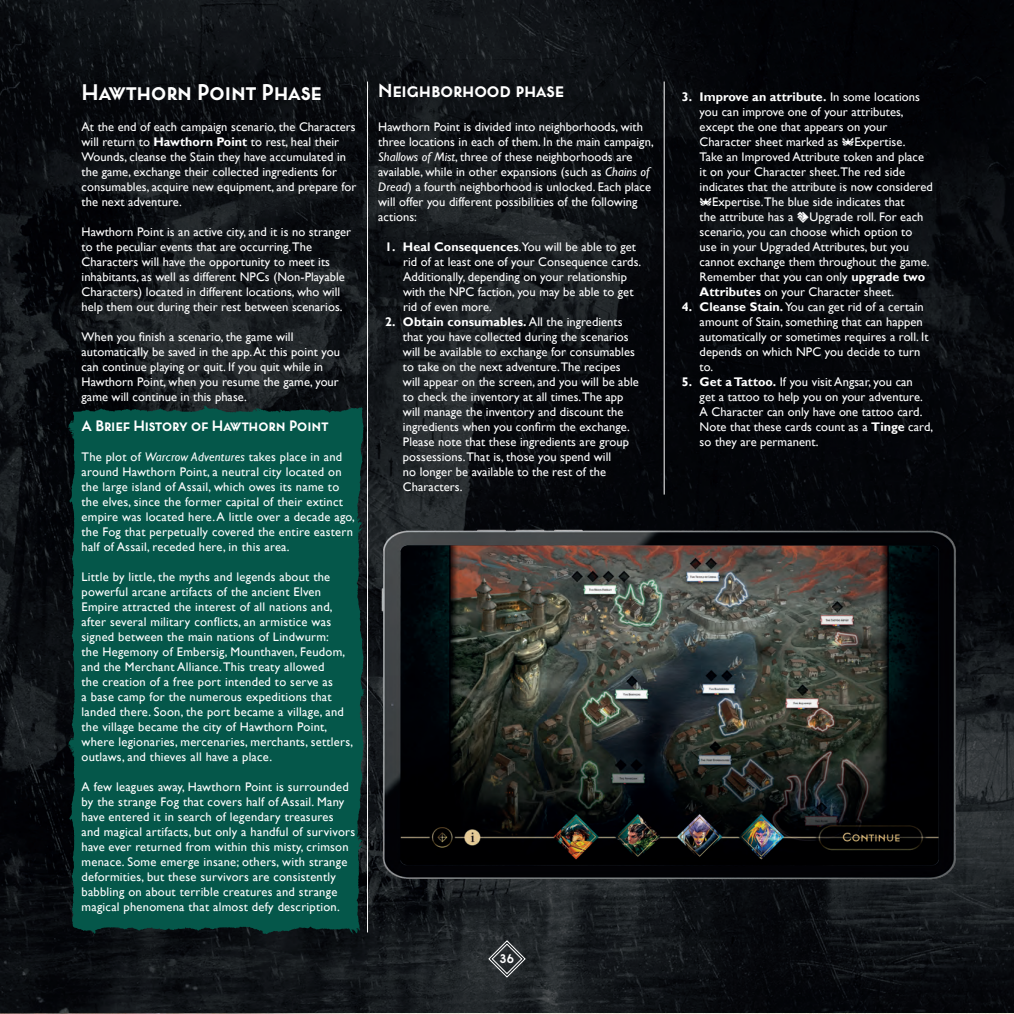
<style>
.page{position:relative;width:1014px;height:1014px;background:#fff}
.page>*{position:absolute;margin:0;border:0;box-sizing:border-box;transform-origin:0 0}
.Ladillo_1{font:700 22.5px "Lumier";letter-spacing:-.01em;color:#fff}
.Ladillo_2{font:700 18.75px "Lumier";color:#fff}
.Ladillo_3{font:700 15px "Lumier";color:#fff}
.Texto_Corrido{font:12.5px/15px "Gill Sans";letter-spacing:.005em;color:#fff}
.t1{font:700 12.5px "Lumier";color:#fff}
.s1{font-weight:700}
.s2{font-style:italic}
.s3{font-family:"Warcrow"}
</style>
<div class="page">
<img style="left:0;top:0;width:1013px;height:1012px">
<hr style="left:663px;top:81px;width:1px;height:413px;background:#fff">
<hr style="left:367px;top:81px;width:1px;height:851px;background:#fff">
<div style="left:67px;top:405px;width:298px;height:529px;background:#05574a"></div>
<img style="left:377px;top:523px;width:579px;height:359px">
<svg style="left:487px;top:939px;width:39px;height:39px;background:#3f4446"></svg>
<p class="Ladillo_1" style="left:81px;top:80px;width:241px">Hawthorn Point Phase</p>
<p class="Texto_Corrido" style="left:81px;top:119px;width:276px">At the end of each campaign scenario, the Characters will return to <span class="s1">Hawthorn Point</span> to rest, heal their Wounds, cleanse the Stain they have accumulated in the game, exchange their collected ingredients for consumables, acquire new equipment, and prepare for the next adventure.</p>
<p class="Texto_Corrido" style="left:81px;top:224px;width:271px">Hawthorn Point is an active city, and it is no stranger to the peculiar events that are occurring. The Characters will have the opportunity to meet its inhabitants, as well as different NPCs (Non-Playable Characters) located in different locations, who will help them out during their rest between scenarios.</p>
<p class="Texto_Corrido" style="left:81px;top:329px;width:260px">When you finish a scenario, the game will automatically be saved in the app. At this point you can continue playing or quit. If you quit while in Hawthorn Point, when you resume the game, your game will continue in this phase.</p>
<p class="Ladillo_3" style="left:81px;top:417px;width:248px">A Brief History of Hawthorn Point</p>
<p class="Texto_Corrido" style="left:81px;top:449px;width:275px">The plot of <span class="s2">Warcrow Adventures</span> takes place in and around Hawthorn Point, a neutral city located on the large island of Assail, which owes its name to the elves, since the former capital of their extinct empire was located here. A little over a decade ago, the Fog that perpetually covered the entire eastern half of Assail, receded here, in this area.</p>
<p class="Texto_Corrido" style="left:81px;top:569px;width:273px">Little by little, the myths and legends about the powerful arcane artifacts of the ancient Elven Empire attracted the interest of all nations and, after several military conflicts, an armistice was signed between the main nations of Lindwurm:<br>the Hegemony of Embersig, Mounthaven, Feudom, and the Merchant Alliance. This treaty allowed<br>the creation of a free port intended to serve as<br>a base camp for the numerous expeditions that landed there. Soon, the port became a village, and the village became the city of Hawthorn Point, where legionaries, mercenaries, merchants, settlers, outlaws, and thieves all have a place.</p>
<p class="Texto_Corrido" style="left:81px;top:779px;width:275px">A few leagues away, Hawthorn Point is surrounded by the strange Fog that covers half of Assail. Many have entered it in search of legendary treasures<br>and magical artifacts, but only a handful of survivors have ever returned from within this misty, crimson menace. Some emerge insane; others, with strange deformities, but these survivors are consistently babbling on about terrible creatures and strange magical phenomena that almost defy description.</p>
<p class="Ladillo_2" style="left:378px;top:80px;width:187px">Neighborhood phase</p>
<p class="Texto_Corrido" style="left:378px;top:119px;width:277px">Hawthorn Point is divided into neighborhoods, with three locations in each of them. In the main campaign, <span class="s2">Shallows of Mist</span>, three of these neighborhoods are available, while in other expansions (such as <span class="s2">Chains of Dread</span>) a fourth neighborhood is unlocked. Each place will offer you different possibilities of the following actions:</p>
<p class="Texto_Corrido" style="left:403px;top:239px;width:240px;text-indent:-18px"><span class="s1">1. Heal Consequences</span>.You will be able to get rid of at least one of your Consequence cards.<br>Additionally, depending on your relationship with the NPC faction, you may be able to get rid of even more.</p>
<p class="Texto_Corrido" style="left:403px;top:314px;width:237px;text-indent:-18px"><span class="s1">2. Obtain consumables.</span> All the ingredients that you have collected during the scenarios will be available to exchange for consumables to take on the next adventure. The recipes will appear on the screen, and you will be able to check the inventory at all times. The app will manage the inventory and discount the ingredients when you confirm the exchange.<br>Please note that these ingredients are group possessions. That is, those you spend will<br>no longer be available to the rest of the Characters.</p>
<p class="t1" style="left:500px;top:951px;width:16px">36</p>
<p class="Texto_Corrido" style="left:699px;top:89px;width:235px;text-indent:-18px"><span class="s1">3. Improve an attribute.</span> In some locations you can improve one of your attributes, except the one that appears on your Character sheet marked as <span class="s3">m</span>Expertise.<br>Take an Improved Attribute token and place it on your Character sheet. The red side indicates that the attribute is now considered <span class="s3">m</span>Expertise. The blue side indicates that<br>the attribute has a <span class="s3">E</span>Upgrade roll. For each scenario, you can choose which option to<br>use in your Upgraded Attributes, but you cannot exchange them throughout the game.<br>Remember that you can only <span class="s1">upgrade two Attributes</span> on your Character sheet.</p>
<p class="Texto_Corrido" style="left:699px;top:299px;width:230px;text-indent:-18px"><span class="s1">4. Cleanse Stain.</span> You can get rid of a certain amount of Stain, something that can happen automatically or sometimes requires a roll. It depends on which NPC you decide to turn to.</p>
<p class="Texto_Corrido" style="left:699px;top:374px;width:235px;text-indent:-18px"><span class="s1">5. Get a Tattoo.</span> If you visit Angsar, you can<br>get a tattoo to help you on your adventure.<br>A Character can only have one tattoo card.<br>Note that these cards count as a <span class="s1">Tinge</span> card, so they are permanent.</p>
</div>
